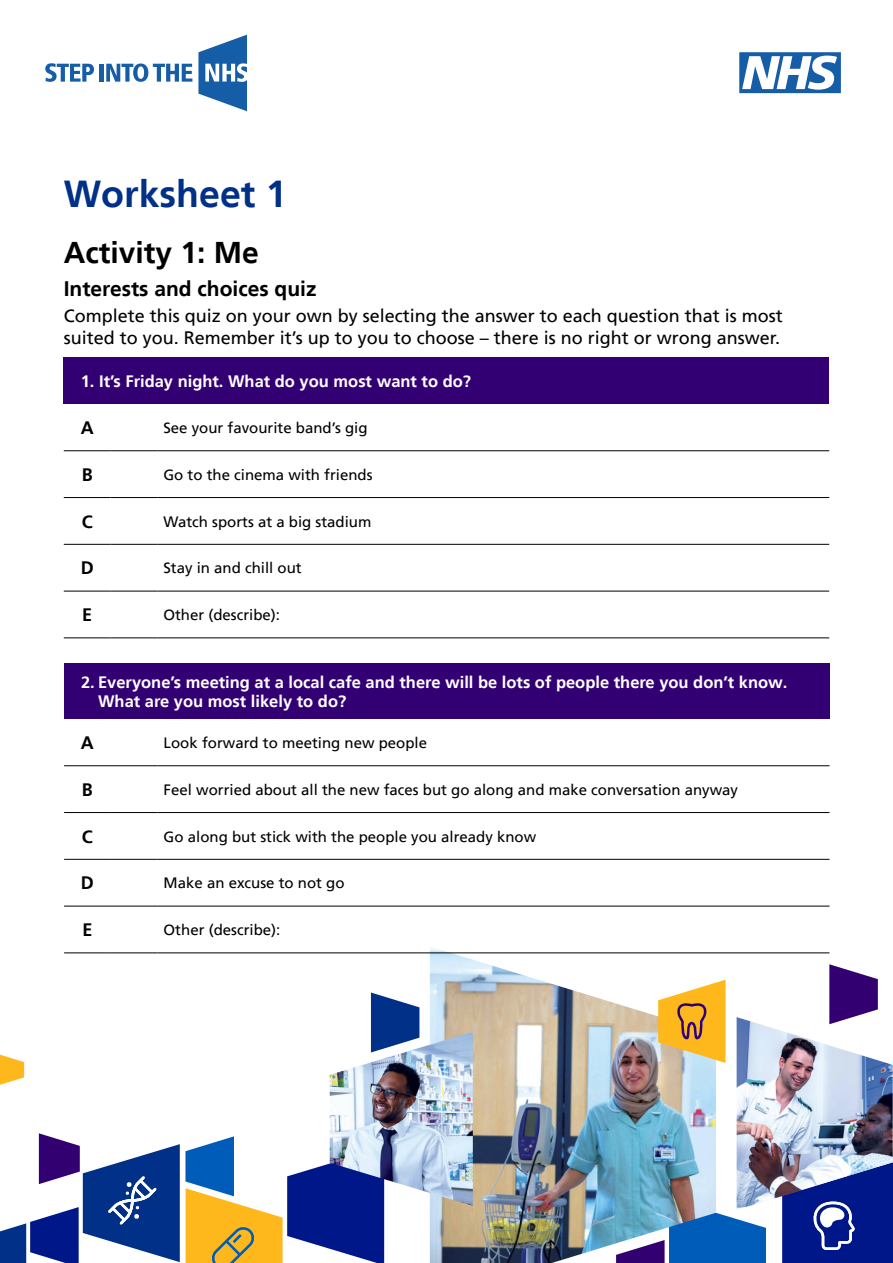
<style>
.page{position:relative;width:893px;height:1263px;background:#fff}
.page>*{position:absolute;margin:0;border:0;box-sizing:border-box;transform-origin:0 0}
.t1{font:700 37.5px "Frutiger LT";color:#003087}
.t2{font:700 30px "Frutiger LT";color:#000}
.t3{font:700 21px "Frutiger LT";color:#000}
.t4{font:18px/21.6px "Frutiger LT";color:#000}
.t5{font:700 18px "Frutiger LT";color:#000}
.t6{font:700 16.5px/19.8px "Frutiger LT";color:#fff}
.t7{font:15px "Frutiger LT";color:#000}
</style>
<div class="page">
<svg style="left:371px;top:992px;width:48px;height:40px"></svg>
<svg style="left:829px;top:964px;width:49px;height:53px"></svg>
<svg style="left:0;top:1055px;width:24px;height:30px"></svg>
<svg style="left:716px;top:1199px;width:50px;height:64px"></svg>
<img style="left:430px;top:947px;width:286px;height:316px">
<img style="left:330px;top:1032px;width:143px;height:174px">
<svg style="left:782px;top:1210px;width:111px;height:53px;background:#1a2f95"></svg>
<svg style="left:0;top:1133px;width:384px;height:130px"></svg>
<img style="left:737px;top:1017px;width:156px;height:193px">
<svg style="left:658px;top:980px;width:67px;height:83px;background:#ecb853"></svg>
<svg style="left:45px;top:63px;width:49px;height:19px"></svg>
<div style="left:99px;top:64px;width:5px;height:18px;background:#165da7"></div>
<svg style="left:106px;top:63px;width:86px;height:19px"></svg>
<svg style="left:198px;top:35px;width:49px;height:76px"></svg>
<svg style="left:739px;top:52px;width:102px;height:41px"></svg>
<div style="left:64px;top:357px;width:765px;height:47px;background:#330073"></div>
<hr style="left:64px;top:450px;width:47px;height:1px;background:#000">
<hr style="left:111px;top:450px;width:46px;height:1px;background:#000">
<hr style="left:157px;top:450px;width:672px;height:1px;background:#000">
<hr style="left:64px;top:497px;width:47px;height:1px;background:#000">
<hr style="left:111px;top:497px;width:46px;height:1px;background:#000">
<hr style="left:157px;top:497px;width:672px;height:1px;background:#000">
<hr style="left:64px;top:544px;width:47px;height:1px;background:#000">
<hr style="left:111px;top:544px;width:46px;height:1px;background:#000">
<hr style="left:157px;top:544px;width:672px;height:1px;background:#000">
<hr style="left:64px;top:591px;width:47px;height:1px;background:#000">
<hr style="left:111px;top:591px;width:46px;height:1px;background:#000">
<hr style="left:157px;top:591px;width:672px;height:1px;background:#000">
<hr style="left:64px;top:637px;width:47px;height:1px;background:#000">
<hr style="left:111px;top:637px;width:46px;height:1px;background:#000">
<hr style="left:157px;top:637px;width:672px;height:1px;background:#000">
<div style="left:64px;top:664px;width:765px;height:55px;background:#330073"></div>
<hr style="left:64px;top:765px;width:47px;height:1px;background:#000">
<hr style="left:111px;top:765px;width:47px;height:1px;background:#000">
<hr style="left:158px;top:765px;width:671px;height:1px;background:#000">
<hr style="left:64px;top:812px;width:47px;height:1px;background:#000">
<hr style="left:111px;top:812px;width:47px;height:1px;background:#000">
<hr style="left:158px;top:812px;width:671px;height:1px;background:#000">
<hr style="left:64px;top:859px;width:47px;height:1px;background:#000">
<hr style="left:111px;top:859px;width:47px;height:1px;background:#000">
<hr style="left:158px;top:859px;width:671px;height:1px;background:#000">
<hr style="left:64px;top:906px;width:47px;height:1px;background:#000">
<hr style="left:111px;top:906px;width:47px;height:1px;background:#000">
<hr style="left:158px;top:906px;width:671px;height:1px;background:#000">
<hr style="left:64px;top:952px;width:47px;height:1px;background:#000">
<hr style="left:111px;top:952px;width:47px;height:1px;background:#000">
<hr style="left:158px;top:952px;width:671px;height:1px;background:#000">
<h1 class="t1" style="left:64px;top:172px;width:224px">Worksheet 1</h1>
<h2 class="t2" style="left:64px;top:235px;width:197px">Activity 1: Me</h2>
<h3 class="t3" style="left:64px;top:277px;width:254px">Interests and choices quiz</h3>
<p class="t4" style="left:64px;top:305px;width:721px">Complete this quiz on your own by selecting the answer to each question that is most suited to you. Remember it’s up to you to choose – there is no right or wrong answer.</p>
<p class="t6" style="left:81px;top:371px;width:392px">1. It’s Friday night. What do you most want to do?</p>
<p class="t5" style="left:81px;top:417px;width:14px">A</p>
<p class="t7" style="left:163px;top:419px;width:206px">See your favourite band’s gig</p>
<p class="t5" style="left:82px;top:464px;width:12px">B</p>
<p class="t7" style="left:163px;top:466px;width:211px">Go to the cinema with friends</p>
<p class="t5" style="left:82px;top:511px;width:12px">C</p>
<p class="t7" style="left:163px;top:512px;width:210px">Watch sports at a big stadium</p>
<p class="t5" style="left:81px;top:558px;width:14px">D</p>
<p class="t7" style="left:163px;top:559px;width:140px">Stay in and chill out</p>
<p class="t5" style="left:82px;top:604px;width:12px">E</p>
<p class="t7" style="left:163px;top:606px;width:118px">Other (describe):</p>
<p class="t6" style="left:98px;top:672px;width:691px;text-indent:-17px">2. Everyone’s meeting at a local cafe and there will be lots of people there you don’t know.<br>What are you most likely to do?</p>
<p class="t5" style="left:81px;top:732px;width:14px">A</p>
<p class="t7" style="left:164px;top:734px;width:265px">Look forward to meeting new people</p>
<p class="t5" style="left:82px;top:779px;width:12px">B</p>
<p class="t7" style="left:164px;top:781px;width:576px">Feel worried about all the new faces but go along and make conversation anyway</p>
<p class="t5" style="left:82px;top:826px;width:12px">C</p>
<p class="t7" style="left:164px;top:827px;width:374px">Go along but stick with the people you already know</p>
<p class="t5" style="left:81px;top:873px;width:14px">D</p>
<p class="t7" style="left:164px;top:874px;width:182px">Make an excuse to not go</p>
<p class="t5" style="left:82px;top:919px;width:12px">E</p>
<p class="t7" style="left:164px;top:921px;width:118px">Other (describe):</p>
</div>
